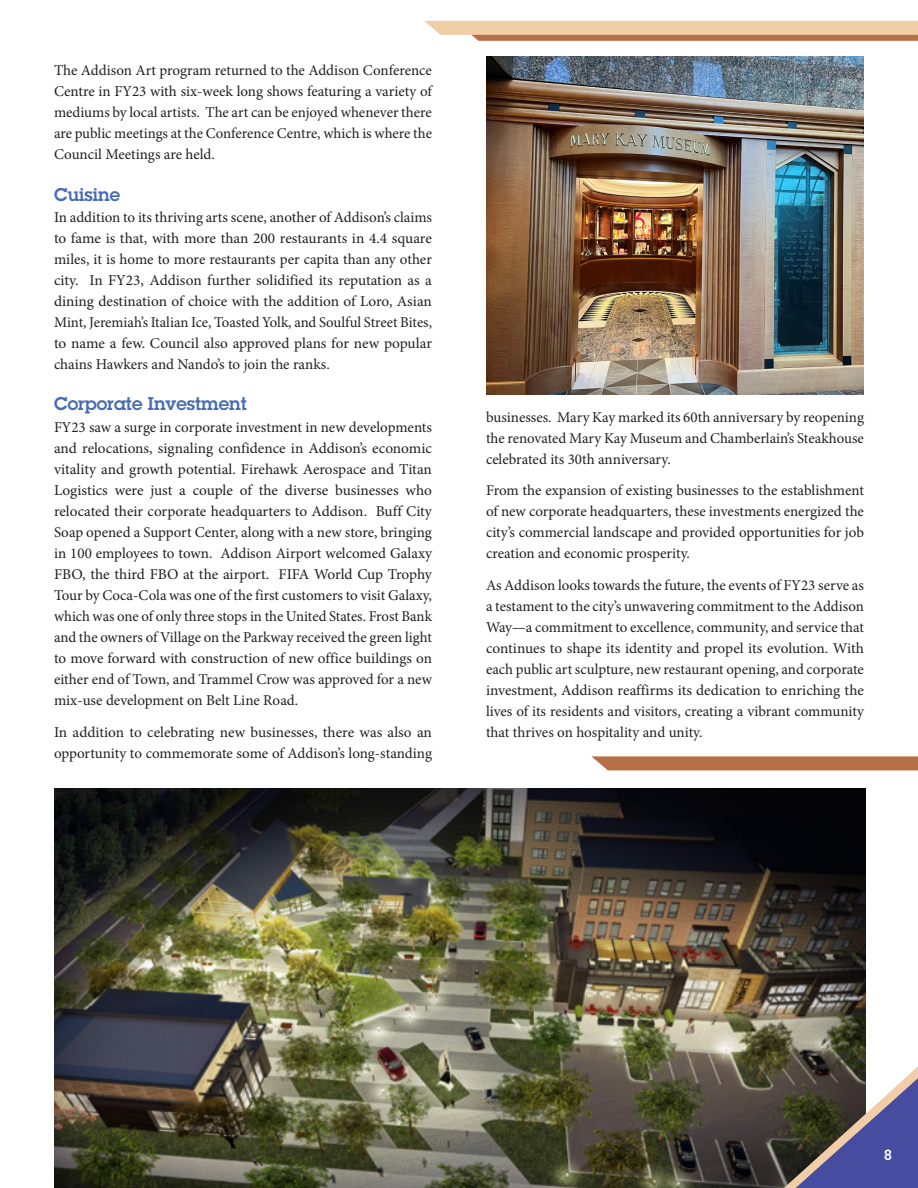
<style>
.page{position:relative;width:918px;height:1188px;background:#fff}
.page>*{position:absolute;margin:0;border:0;box-sizing:border-box;transform-origin:0 0}
.SubHeaders{font:600 18px "Lubalin Graph Std";color:#476cb4}
.Body_Copy{font:15px/21px "Minion Pro";letter-spacing:-.005em;color:#231f20;text-align:justify}
.t1{font:600 15px "DIN2014";color:#fff}
</style>
<div class="page">
<img style="left:486px;top:56px;width:378px;height:339px">
<svg style="left:424px;top:21px;width:494px;height:20px;background:#e1b791"></svg>
<svg style="left:591px;top:756px;width:327px;height:14px;background:#b9764f"></svg>
<img style="left:54px;top:789px;width:811px;height:399px">
<svg style="left:769px;top:1054px;width:149px;height:134px;background:#5f5d6f"></svg>
<p class="Body_Copy" style="left:54px;top:60px;width:380px">The Addison Art program returned to the Addison Conference Centre in FY23 with six-week long shows featuring a variety of mediums by local artists. The art can be enjoyed whenever there are public meetings at the Conference Centre, which is where the Council Meetings are held.</p>
<p class="SubHeaders" style="left:54px;top:183px;width:68px">Cuisine</p>
<p class="Body_Copy" style="left:54px;top:207px;width:380px">In addition to its thriving arts scene, another of Addison’s claims to fame is that, with more than 200 restaurants in 4.4 square miles, it is home to more restaurants per capita than any other city. In FY23, Addison further solidified its reputation as a dining destination of choice with the addition of Loro, Asian Mint, Jeremiah’s Italian Ice, Toasted Yolk, and Soulful Street Bites, to name a few. Council also approved plans for new popular chains Hawkers and Nando’s to join the ranks.</p>
<p class="SubHeaders" style="left:54px;top:392px;width:194px">Corporate Investment</p>
<p class="Body_Copy" style="left:54px;top:417px;width:380px">FY23 saw a surge in corporate investment in new developments and relocations, signaling confidence in Addison’s economic vitality and growth potential. Firehawk Aerospace and Titan Logistics were just a couple of the diverse businesses who relocated their corporate headquarters to Addison. Buff City Soap opened a Support Center, along with a new store, bringing in 100 employees to town. Addison Airport welcomed Galaxy FBO, the third FBO at the airport. FIFA World Cup Trophy Tour by Coca-Cola was one of the first customers to visit Galaxy, which was one of only three stops in the United States. Frost Bank and the owners of Village on the Parkway received the green light to move forward with construction of new office buildings on either end of Town, and Trammel Crow was approved for a new mix-use development on Belt Line Road.</p>
<p class="Body_Copy" style="left:54px;top:721px;width:380px">In addition to celebrating new businesses, there was also an opportunity to commemorate some of Addison’s long-standing</p>
<p class="Body_Copy" style="left:486px;top:406px;width:380px">businesses. Mary Kay marked its 60th anniversary by reopening the renovated Mary Kay Museum and Chamberlain’s Steakhouse celebrated its 30th anniversary.</p>
<p class="Body_Copy" style="left:486px;top:480px;width:380px">From the expansion of existing businesses to the establishment of new corporate headquarters, these investments energized the city’s commercial landscape and provided opportunities for job creation and economic prosperity.</p>
<p class="Body_Copy" style="left:486px;top:574px;width:380px">As Addison looks towards the future, the events of FY23 serve as a testament to the city’s unwavering commitment to the Addison Way—a commitment to excellence, community, and service that continues to shape its identity and propel its evolution. With each public art sculpture, new restaurant opening, and corporate investment, Addison reaffirms its dedication to enriching the lives of its residents and visitors, creating a vibrant community that thrives on hospitality and unity.</p>
<p class="t1" style="left:884px;top:1145px;width:9px">8</p>
</div>
